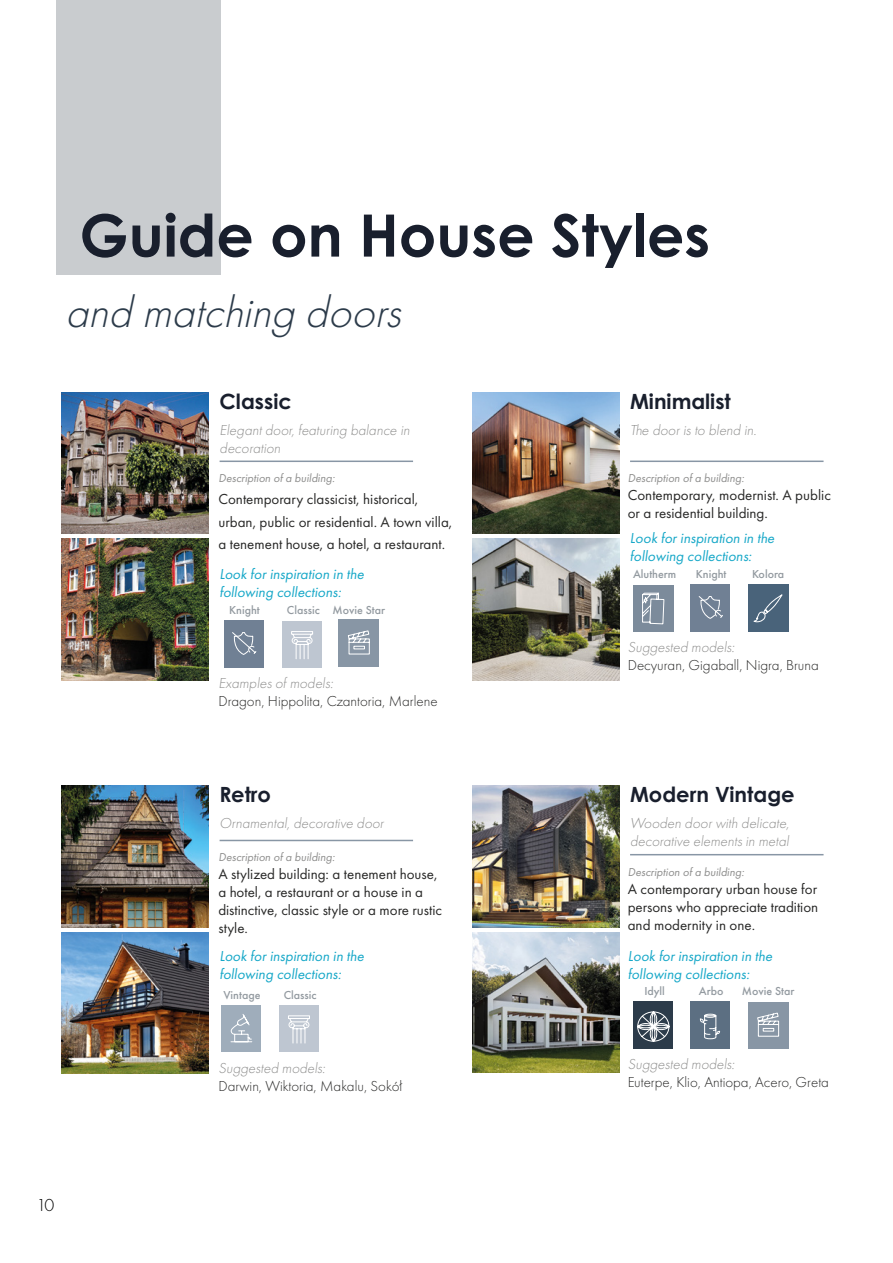
<style>
.page{position:relative;width:893px;height:1263px;background:#fff}
.page>*{position:absolute;margin:0;border:0;box-sizing:border-box;transform-origin:0 0}
.t1{font:700 58.5px "Century Gothic Pro";color:#191f2d}
.t2{font:italic 300 45px "Futura PT";color:#2c3b4a}
.t3{font:700 21px "Century Gothic Pro";color:#191f2d}
.t4{font:300 18px "Futura PT";color:#000}
.t5{font:15px/18px "Futura PT";color:#282827}
.t6{font:300 15px/18px "Futura PT";color:#8e8e8d}
.t7{font:15px/18px "Futura PT";color:#17a8c8}
.t8{font:300 15px "Futura PT";color:#282827}
.t9{font:12px "Futura PT";color:#8e8e8d}
.t10{font:500 12px "Futura PT";color:#939aa0}
</style>
<div class="page">
<div style="left:56px;top:0;width:164px;height:275px;background:#c9cccf"></div>
<hr style="left:630px;top:460px;width:193px;height:2px;background:#8896a5">
<hr style="left:630px;top:854px;width:193px;height:1px;background:#8896a5">
<hr style="left:220px;top:460px;width:193px;height:2px;background:#8896a5">
<hr style="left:220px;top:840px;width:193px;height:1px;background:#8896a5">
<img style="left:472px;top:392px;width:147px;height:142px">
<img style="left:472px;top:786px;width:147px;height:141px">
<img style="left:62px;top:392px;width:147px;height:142px">
<img style="left:62px;top:786px;width:147px;height:141px">
<img style="left:472px;top:539px;width:147px;height:141px">
<img style="left:472px;top:932px;width:147px;height:140px">
<img style="left:62px;top:539px;width:147px;height:141px">
<img style="left:62px;top:932px;width:147px;height:141px">
<div style="left:282px;top:621px;width:40px;height:46px;background:#bec6d1"></div>
<svg style="left:291px;top:631px;width:22px;height:28px"></svg>
<div style="left:224px;top:620px;width:40px;height:47px;background:#708094"></div>
<svg style="left:232px;top:632px;width:25px;height:23px"></svg>
<div style="left:339px;top:620px;width:40px;height:47px;background:#8896a5"></div>
<svg style="left:348px;top:630px;width:22px;height:25px"></svg>
<div style="left:279px;top:1005px;width:40px;height:47px;background:#bec6d1"></div>
<svg style="left:288px;top:1015px;width:22px;height:29px"></svg>
<div style="left:691px;top:584px;width:39px;height:47px;background:#708094"></div>
<svg style="left:698px;top:596px;width:25px;height:23px"></svg>
<div style="left:633px;top:585px;width:40px;height:46px;background:#7c8b9b"></div>
<div style="left:748px;top:1002px;width:40px;height:47px;background:#8896a5"></div>
<svg style="left:757px;top:1012px;width:22px;height:25px"></svg>
<div style="left:222px;top:1005px;width:39px;height:47px;background:#9fadbb"></div>
<svg style="left:230px;top:1014px;width:23px;height:28px"></svg>
<div style="left:634px;top:1002px;width:39px;height:47px;background:#2c3b4a"></div>
<svg style="left:637px;top:1011px;width:32px;height:31px"></svg>
<div style="left:691px;top:1002px;width:39px;height:47px;background:#5c6f82"></div>
<svg style="left:699px;top:1013px;width:21px;height:26px"></svg>
<svg style="left:642px;top:592px;width:23px;height:32px"></svg>
<div style="left:748px;top:585px;width:40px;height:47px;background:#49637a"></div>
<svg style="left:753px;top:595px;width:29px;height:28px"></svg>
<h1 class="t1" style="left:79px;top:199px;width:632px">Guide on House Styles</h1>
<h2 class="t2" style="left:65px;top:286px;width:348px">and matching doors</h2>
<h3 class="t3" style="left:220px;top:388px;width:74px">Classic</h3>
<p class="t6" style="left:220px;top:421px;width:194px">Elegant door, featuring balance in decoration</p>
<p class="t9" style="left:218px;top:471px;width:120px">Description of a building:</p>
<p class="t5" style="left:218px;top:488px;width:235px;line-height:22.5px">Contemporary classicist, historical, urban, public or residential. A town villa, a tenement house, a hotel, a restaurant.</p>
<p class="t7" style="left:219px;top:565px;width:148px">Look for inspiration in the following collections:</p>
<p class="t10" style="left:229px;top:603px;width:32px">Knight</p>
<p class="t10" style="left:287px;top:603px;width:100px">Classic Movie Star</p>
<p class="t6" style="left:218px;top:674px;width:119px">Examples of models:</p>
<p class="t8" style="left:218px;top:692px;width:221px">Dragon, Hippolita, Czantoria, Marlene</p>
<h3 class="t3" style="left:220px;top:782px;width:53px">Retro</h3>
<p class="t6" style="left:220px;top:814px;width:168px">Ornamental, decorative door</p>
<p class="t9" style="left:218px;top:850px;width:120px">Description of a building:</p>
<p class="t5" style="left:218px;top:865px;width:225px">A stylized building: a tenement house, a hotel, a restaurant or a house in a distinctive, classic style or a more rustic style.</p>
<h3 class="t3" style="left:630px;top:388px;width:102px">Minimalist</h3>
<p class="t6" style="left:630px;top:421px;width:130px">The door is to blend in.</p>
<p class="t9" style="left:628px;top:471px;width:120px">Description of a building:</p>
<p class="t5" style="left:628px;top:486px;width:205px">Contemporary, modernist. A public or a residential building.</p>
<p class="t7" style="left:630px;top:529px;width:148px">Look for inspiration in the following collections:</p>
<p class="t10" style="left:633px;top:567px;width:45px">Alutherm</p>
<p class="t10" style="left:696px;top:567px;width:32px">Knight</p>
<p class="t10" style="left:752px;top:567px;width:34px">Kolora</p>
<p class="t6" style="left:628px;top:638px;width:111px">Suggested models:</p>
<p class="t8" style="left:628px;top:656px;width:193px">Decyuran, Gigaball, Nigra, Bruna</p>
<h3 class="t3" style="left:630px;top:782px;width:166px">Modern Vintage</h3>
<p class="t6" style="left:630px;top:814px;width:163px">Wooden door with delicate, decorative elements in metal</p>
<p class="t9" style="left:628px;top:864px;width:120px">Description of a building:</p>
<p class="t5" style="left:628px;top:879px;width:192px;text-align:justify">A contemporary urban house for persons who appreciate tradition and modernity in one.</p>
<p class="t7" style="left:219px;top:946px;width:148px">Look for inspiration in the following collections:</p>
<p class="t7" style="left:628px;top:946px;width:148px">Look for inspiration in the following collections:</p>
<p class="t10" style="left:223px;top:988px;width:39px">Vintage</p>
<p class="t10" style="left:644px;top:984px;width:22px">Idyll</p>
<p class="t10" style="left:699px;top:984px;width:26px">Arbo</p>
<p class="t10" style="left:284px;top:988px;width:34px">Classic</p>
<p class="t10" style="left:742px;top:984px;width:54px">Movie Star</p>
<p class="t6" style="left:218px;top:1059px;width:111px">Suggested models:</p>
<p class="t8" style="left:218px;top:1077px;width:185px">Darwin, Wiktoria, Makalu, Sokół</p>
<p class="t6" style="left:628px;top:1055px;width:111px">Suggested models:</p>
<p class="t8" style="left:628px;top:1073px;width:203px">Euterpe, Klio, Antiopa, Acero, Greta</p>
<p class="t4" style="left:37px;top:1195px;width:19px">10</p>
</div>
